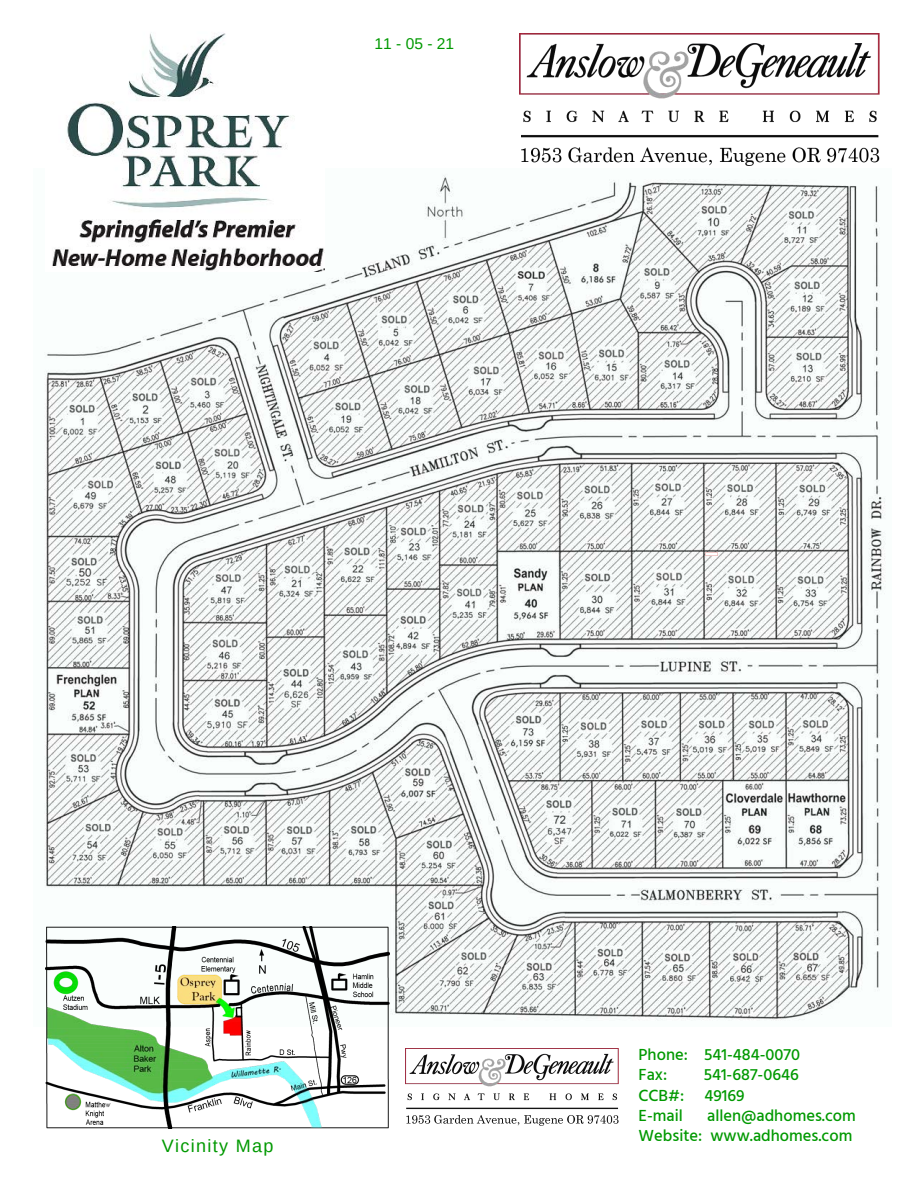
<style>
.page{position:relative;width:918px;height:1188px;background:#fff}
.page>*{position:absolute;margin:0;border:0;box-sizing:border-box;transform-origin:0 0}
.t1{font:18px "Arimo";letter-spacing:.075em;color:#090}
.t2{font:500 16.5px "Hind Guntur";color:#090}
.t3{font:15.6px "Arimo";color:#090}
</style>
<div class="page">
<img style="left:44px;top:175px;width:842px;height:846px">
<svg style="left:705px;top:552px;width:13px;height:4px"></svg>
<img style="left:519px;top:33px;width:360px;height:133px">
<img style="left:406px;top:1048px;width:212px;height:78px">
<img style="left:46px;top:926px;width:344px;height:203px">
<img style="left:46px;top:33px;width:279px;height:238px">
<p class="t3" style="left:375px;top:34px;width:81px">11 - 05 - 21</p>
<p class="t1" style="left:162px;top:1135px;width:113px">Vicinity Map</p>
<p class="t2" style="left:639px;top:1045px;width:163px">Phone: 541-484-0070</p>
<p class="t2" style="left:639px;top:1065px;width:30px">Fax:</p>
<p class="t2" style="left:704px;top:1065px;width:97px">541-687-0646</p>
<p class="t2" style="left:639px;top:1085px;width:108px">CCB#: 49169</p>
<p class="t2" style="left:639px;top:1106px;width:46px">E-mail</p>
<p class="t2" style="left:707px;top:1106px;width:150px">allen@adhomes.com</p>
<p class="t2" style="left:639px;top:1126px;width:215px">Website: www.adhomes.com</p>
</div>
